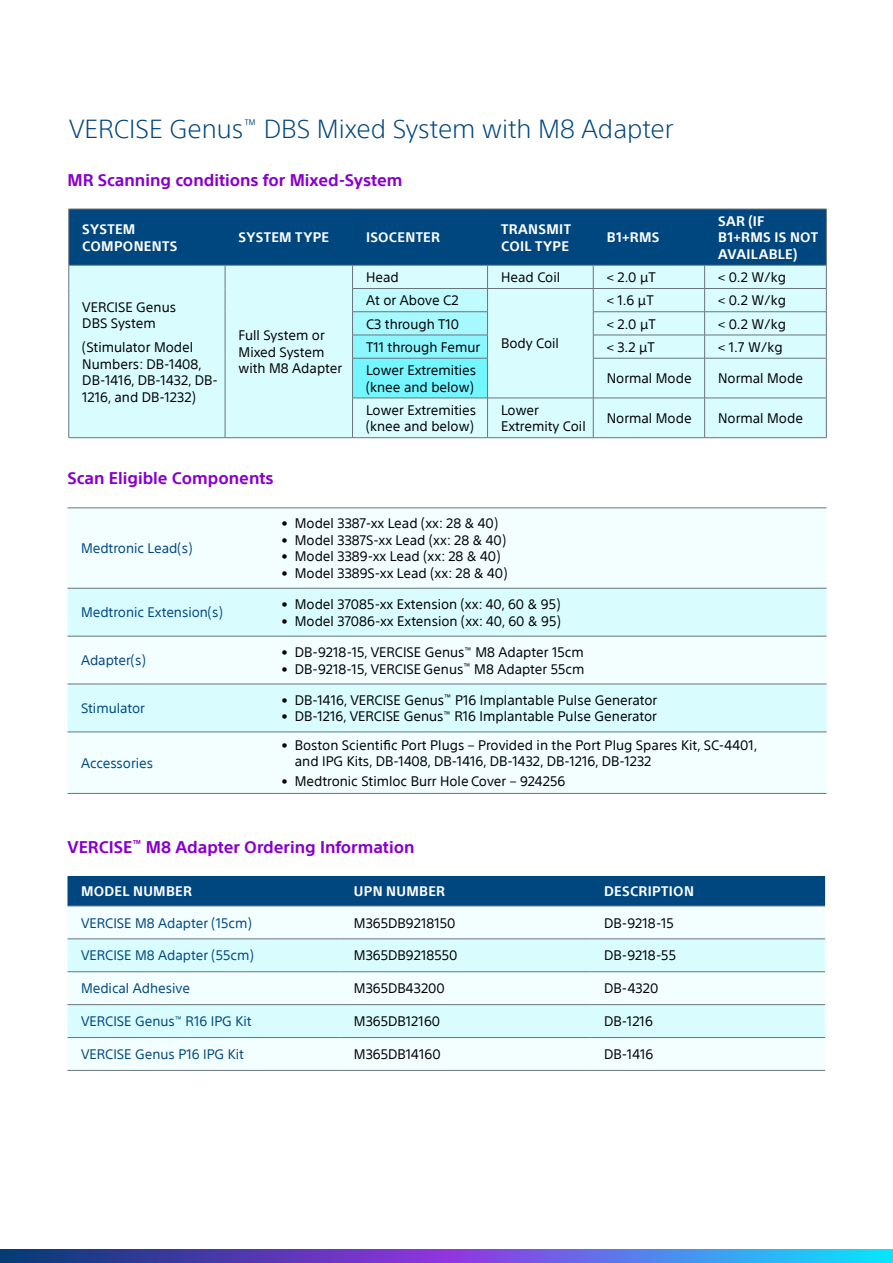
<style>
.page{position:relative;width:893px;height:1263px;background:#fff}
.page>*{position:absolute;margin:0;border:0;box-sizing:border-box;transform-origin:0 0}
.t1{font:300 25.5px "SST";color:#00467f}
.t2{font:700 16.5px "SST";color:#80c}
.t3{font:13.5px/16.5px "SST";color:#000}
.t4{font:13.5px "SST";color:#00467f}
.t5{font:700 13.5px/16.5px "SST";letter-spacing:.025em;color:#fff}
</style>
<div class="page">
<div style="left:68px;top:509px;width:758px;height:284px;background:#f2feff"></div>
<svg style="left:68px;top:589px;width:758px;height:143px;fill:#d9fcff"></svg>
<hr style="left:68px;top:588px;width:200px;height:1px;background:#6a747b">
<hr style="left:268px;top:588px;width:558px;height:1px;background:#6a747b">
<hr style="left:68px;top:508px;width:200px;height:1px;background:#6a747b">
<hr style="left:268px;top:508px;width:558px;height:1px;background:#6a747b">
<hr style="left:68px;top:636px;width:200px;height:1px;background:#6a747b">
<hr style="left:268px;top:636px;width:558px;height:1px;background:#6a747b">
<hr style="left:68px;top:684px;width:200px;height:1px;background:#6a747b">
<hr style="left:268px;top:684px;width:558px;height:1px;background:#6a747b">
<hr style="left:68px;top:732px;width:200px;height:1px;background:#6a747b">
<hr style="left:68px;top:793px;width:200px;height:1px;background:#6a747b">
<hr style="left:268px;top:732px;width:558px;height:1px;background:#6a747b">
<hr style="left:268px;top:793px;width:558px;height:1px;background:#6a747b">
<div style="left:68px;top:876px;width:757px;height:30px;background:#00467f"></div>
<div style="left:68px;top:907px;width:757px;height:163px;background:#f2feff"></div>
<svg style="left:68px;top:939px;width:757px;height:98px;fill:#d9fcff"></svg>
<hr style="left:68px;top:971px;width:272px;height:1px;background:#6a747b">
<hr style="left:340px;top:971px;width:251px;height:1px;background:#6a747b">
<hr style="left:591px;top:971px;width:234px;height:1px;background:#6a747b">
<hr style="left:68px;top:906px;width:272px;height:1px;background:#6a747b">
<hr style="left:68px;top:938px;width:272px;height:1px;background:#6a747b">
<hr style="left:340px;top:906px;width:251px;height:1px;background:#6a747b">
<hr style="left:340px;top:938px;width:251px;height:1px;background:#6a747b">
<hr style="left:591px;top:906px;width:234px;height:1px;background:#6a747b">
<hr style="left:591px;top:938px;width:234px;height:1px;background:#6a747b">
<hr style="left:68px;top:1004px;width:272px;height:1px;background:#6a747b">
<hr style="left:340px;top:1004px;width:251px;height:1px;background:#6a747b">
<hr style="left:591px;top:1004px;width:234px;height:1px;background:#6a747b">
<hr style="left:68px;top:1037px;width:272px;height:1px;background:#6a747b">
<hr style="left:340px;top:1037px;width:251px;height:1px;background:#6a747b">
<hr style="left:591px;top:1037px;width:234px;height:1px;background:#6a747b">
<hr style="left:68px;top:1070px;width:272px;height:1px;background:#6a747b">
<hr style="left:340px;top:1070px;width:251px;height:1px;background:#6a747b">
<hr style="left:591px;top:1070px;width:234px;height:1px;background:#6a747b">
<div style="left:70px;top:358px;width:756px;height:79px;background:#d9fcff"></div>
<div style="left:353px;top:358px;width:135px;height:40px;background:#73f6ff"></div>
<svg style="left:69px;top:210px;width:758px;height:148px;background:#82b5cc"></svg>
<hr style="left:69px;top:358px;width:1px;height:40px;background:#6a747b">
<hr style="left:225px;top:358px;width:1px;height:40px;background:#6a747b">
<hr style="left:352px;top:358px;width:136px;height:1px;background:#6a747b">
<hr style="left:352px;top:358px;width:1px;height:40px;background:#6a747b">
<hr style="left:487px;top:358px;width:1px;height:40px;background:#6a747b">
<hr style="left:593px;top:358px;width:112px;height:1px;background:#6a747b">
<hr style="left:593px;top:358px;width:1px;height:40px;background:#6a747b">
<hr style="left:705px;top:358px;width:122px;height:1px;background:#6a747b">
<hr style="left:704px;top:358px;width:1px;height:40px;background:#6a747b">
<hr style="left:826px;top:358px;width:1px;height:40px;background:#6a747b">
<hr style="left:69px;top:398px;width:1px;height:39px;background:#6a747b">
<hr style="left:225px;top:398px;width:1px;height:39px;background:#6a747b">
<hr style="left:352px;top:398px;width:136px;height:1px;background:#6a747b">
<hr style="left:352px;top:398px;width:1px;height:39px;background:#6a747b">
<hr style="left:488px;top:398px;width:105px;height:1px;background:#6a747b">
<hr style="left:487px;top:398px;width:1px;height:39px;background:#6a747b">
<hr style="left:593px;top:398px;width:112px;height:1px;background:#6a747b">
<hr style="left:593px;top:398px;width:1px;height:39px;background:#6a747b">
<hr style="left:705px;top:398px;width:122px;height:1px;background:#6a747b">
<hr style="left:704px;top:398px;width:1px;height:39px;background:#6a747b">
<hr style="left:826px;top:398px;width:1px;height:39px;background:#6a747b">
<hr style="left:69px;top:209px;width:156px;height:1px;background:#6a747b">
<hr style="left:69px;top:209px;width:1px;height:56px;background:#6a747b">
<hr style="left:225px;top:209px;width:128px;height:1px;background:#6a747b">
<hr style="left:353px;top:209px;width:135px;height:1px;background:#6a747b">
<hr style="left:488px;top:209px;width:105px;height:1px;background:#6a747b">
<hr style="left:593px;top:209px;width:112px;height:1px;background:#6a747b">
<hr style="left:705px;top:209px;width:122px;height:1px;background:#6a747b">
<hr style="left:826px;top:209px;width:1px;height:56px;background:#6a747b">
<hr style="left:69px;top:437px;width:156px;height:1px;background:#6a747b">
<hr style="left:225px;top:437px;width:128px;height:1px;background:#6a747b">
<hr style="left:353px;top:437px;width:135px;height:1px;background:#6a747b">
<hr style="left:488px;top:437px;width:105px;height:1px;background:#6a747b">
<hr style="left:593px;top:437px;width:112px;height:1px;background:#6a747b">
<hr style="left:705px;top:437px;width:122px;height:1px;background:#6a747b">
<svg style="left:0;top:1249px;width:893px;height:14px;background:#4b62cb"></svg>
<h1 class="t1" style="left:69px;top:114px;width:606px">VERCISE Genus<sup>™</sup> DBS Mixed System with M8 Adapter</h1>
<p class="t2" style="left:68px;top:170px;width:336px">MR Scanning conditions for Mixed-System</p>
<p class="t5" style="left:82px;top:221px;width:97px">SYSTEM<br>COMPONENTS</p>
<p class="t5" style="left:239px;top:229px;width:92px">SYSTEM TYPE</p>
<p class="t5" style="left:366px;top:229px;width:75px">ISOCENTER</p>
<p class="t5" style="left:501px;top:221px;width:71px">TRANSMIT<br>COIL TYPE</p>
<p class="t5" style="left:607px;top:229px;width:54px">B1+RMS</p>
<p class="t5" style="left:718px;top:213px;width:101px">SAR (IF<br>B1+RMS IS NOT<br>AVAILABLE)</p>
<p class="t3" style="left:82px;top:298px;width:95px">VERCISE Genus<br>DBS System</p>
<p class="t3" style="left:82px;top:339px;width:137px">(Stimulator Model<br>Numbers: DB-1408,<br>DB-1416, DB-1432, DB-<br>1216, and DB-1232)</p>
<p class="t3" style="left:239px;top:327px;width:105px">Full System or<br>Mixed System with M8 Adapter</p>
<p class="t2" style="left:68px;top:469px;width:208px">Scan Eligible Components</p>
<p class="t3" style="left:366px;top:269px;width:34px">Head</p>
<p class="t3" style="left:501px;top:269px;width:61px">Head Coil</p>
<p class="t3" style="left:607px;top:269px;width:51px">&lt; 2.0 μT</p>
<p class="t3" style="left:718px;top:269px;width:69px">&lt; 0.2 W/kg</p>
<p class="t3" style="left:366px;top:292px;width:94px">At or Above C2</p>
<p class="t3" style="left:501px;top:335px;width:59px">Body Coil</p>
<p class="t3" style="left:607px;top:292px;width:48px">&lt; 1.6 μT</p>
<p class="t3" style="left:718px;top:292px;width:69px">&lt; 0.2 W/kg</p>
<p class="t3" style="left:366px;top:315px;width:95px">C3 through T10</p>
<p class="t3" style="left:607px;top:315px;width:51px">&lt; 2.0 μT</p>
<p class="t3" style="left:718px;top:315px;width:69px">&lt; 0.2 W/kg</p>
<p class="t3" style="left:366px;top:339px;width:116px">T11 through Femur</p>
<p class="t3" style="left:607px;top:339px;width:50px">&lt; 3.2 μT</p>
<p class="t3" style="left:718px;top:339px;width:66px">&lt; 1.7 W/kg</p>
<p class="t3" style="left:366px;top:362px;width:112px">Lower Extremities (knee and below)</p>
<p class="t3" style="left:607px;top:370px;width:86px">Normal Mode</p>
<p class="t3" style="left:718px;top:370px;width:86px">Normal Mode</p>
<p class="t3" style="left:366px;top:401px;width:112px">Lower Extremities (knee and below)</p>
<p class="t3" style="left:501px;top:401px;width:86px">Lower<br>Extremity Coil</p>
<p class="t3" style="left:607px;top:410px;width:86px">Normal Mode</p>
<p class="t3" style="left:718px;top:410px;width:86px">Normal Mode</p>
<p class="t4" style="left:81px;top:540px;width:113px">Medtronic Lead(s)</p>
<p class="t4" style="left:81px;top:605px;width:143px">Medtronic Extension(s)</p>
<p class="t4" style="left:81px;top:652px;width:66px">Adapter(s)</p>
<p class="t4" style="left:81px;top:700px;width:66px">Stimulator</p>
<p class="t4" style="left:81px;top:755px;width:74px">Accessories</p>
<p class="t3" style="left:281px;top:515px;width:218px">• Model 3387-xx Lead (xx: 28 &amp; 40)</p>
<p class="t3" style="left:281px;top:532px;width:226px">• Model 3387S-xx Lead (xx: 28 &amp; 40)</p>
<p class="t3" style="left:281px;top:548px;width:220px">• Model 3389-xx Lead (xx: 28 &amp; 40)</p>
<p class="t3" style="left:281px;top:565px;width:227px">• Model 3389S-xx Lead (xx: 28 &amp; 40)</p>
<p class="t3" style="left:281px;top:596px;width:280px">• Model 37085-xx Extension (xx: 40, 60 &amp; 95)</p>
<p class="t3" style="left:281px;top:612px;width:281px">• Model 37086-xx Extension (xx: 40, 60 &amp; 95)</p>
<p class="t3" style="left:281px;top:644px;width:304px">• DB-9218-15, VERCISE Genus<sup>™</sup> M8 Adapter 15cm</p>
<p class="t3" style="left:281px;top:660px;width:305px">• DB-9218-15, VERCISE Genus<sup>™</sup> M8 Adapter 55cm</p>
<p class="t3" style="left:281px;top:692px;width:377px">• DB-1416, VERCISE Genus<sup>™</sup> P16 Implantable Pulse Generator</p>
<p class="t3" style="left:281px;top:708px;width:377px">• DB-1216, VERCISE Genus<sup>™</sup> R16 Implantable Pulse Generator</p>
<p class="t3" style="left:295px;top:737px;width:464px;text-indent:-13px">• Boston Scientific Port Plugs – Provided in the Port Plug Spares Kit, SC-4401, and IPG Kits, DB-1408, DB-1416, DB-1432, DB-1216, DB-1232</p>
<p class="t3" style="left:281px;top:773px;width:285px">• Medtronic Stimloc Burr Hole Cover – 924256</p>
<p class="t2" style="left:68px;top:837px;width:348px">VERCISE<sup>™</sup> M8 Adapter Ordering Information</p>
<p class="t5" style="left:81px;top:883px;width:113px">MODEL NUMBER</p>
<p class="t5" style="left:354px;top:883px;width:93px">UPN NUMBER</p>
<p class="t5" style="left:604px;top:883px;width:91px">DESCRIPTION</p>
<p class="t4" style="left:81px;top:915px;width:172px">VERCISE M8 Adapter (15cm)</p>
<p class="t3" style="left:354px;top:914px;width:103px">M365DB9218150</p>
<p class="t3" style="left:604px;top:914px;width:71px">DB-9218-15</p>
<p class="t4" style="left:81px;top:948px;width:174px">VERCISE M8 Adapter (55cm)</p>
<p class="t3" style="left:354px;top:947px;width:105px">M365DB9218550</p>
<p class="t3" style="left:604px;top:947px;width:73px">DB-9218-55</p>
<p class="t4" style="left:81px;top:980px;width:111px">Medical Adhesive</p>
<p class="t3" style="left:354px;top:980px;width:92px">M365DB43200</p>
<p class="t3" style="left:604px;top:980px;width:56px">DB-4320</p>
<p class="t4" style="left:81px;top:1013px;width:172px">VERCISE Genus<sup>™</sup> R16 IPG Kit</p>
<p class="t3" style="left:354px;top:1013px;width:88px">M365DB12160</p>
<p class="t3" style="left:604px;top:1013px;width:50px">DB-1216</p>
<p class="t4" style="left:81px;top:1046px;width:164px">VERCISE Genus P16 IPG Kit</p>
<p class="t3" style="left:354px;top:1046px;width:88px">M365DB14160</p>
<p class="t3" style="left:604px;top:1046px;width:51px">DB-1416</p>
</div>
